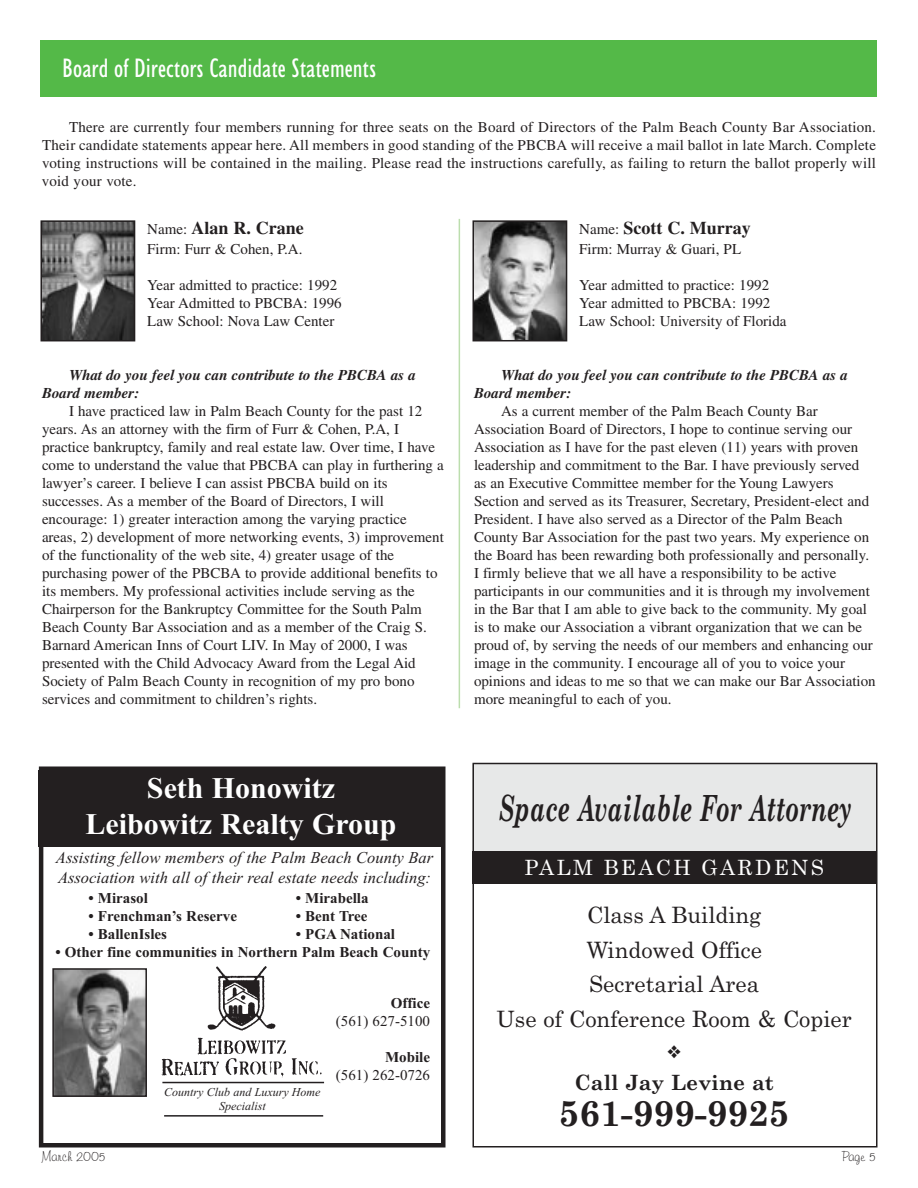
<style>
.page{position:relative;width:918px;height:1188px;background:#fff}
.page>*{position:absolute;margin:0;border:0;box-sizing:border-box;transform-origin:0 0}
.t1{font:italic 700 36px "Century Schoolbook";color:#231f20;scale:.65 1}
.t2{font:700 36px "Century Schoolbook";color:#231f20}
.t3{font:700 30px/36px "Times";color:#fff;text-align:center}
.t4{font:condensed 27px "Humanist 521 BT";color:#fff}
.t5{font:22.5px/34.5px "Century Schoolbook";color:#231f20;text-align:center}
.t6{font:21px "Century Schoolbook";letter-spacing:.11em;color:#fff}
.t7{font:700 21px "Century Schoolbook";color:#231f20}
.t8{font:700 18px "Times";color:#231f20}
.t9{font:italic 16.5px/19.8px "Times";color:#231f20}
.t10{font:15px/18px "Times";color:#231f20}
.t11{font:700 15px "Times";color:#231f20}
.t12{font:italic 700 15px/18px "Times";color:#231f20}
.t13{font:13.5px "Freehand 591 BT Regular A";color:#231f20}
.t14{font:italic 12px/14.4px "Times";color:#231f20;text-align:center}
.s1{font-weight:400;font-size:15px}
</style>
<div class="page">
<div style="left:40px;top:40px;width:838px;height:57px;background:#54b948"></div>
<img style="left:43px;top:223px;width:89px;height:115px">
<div style="left:40px;top:220px;width:95px;height:121px;border:2px solid #231f20"></div>
<img style="left:475px;top:223px;width:89px;height:115px">
<div style="left:472px;top:220px;width:95px;height:121px;border:2px solid #231f20"></div>
<div style="left:39px;top:766px;width:407px;height:381px;border:4px solid #231f20"></div>
<div style="left:39px;top:770px;width:403px;height:77px;background:#231f20"></div>
<img style="left:161px;top:966px;width:161px;height:112px">
<hr style="left:162px;top:1082px;width:162px;height:1px;background:#231f20">
<hr style="left:164px;top:1115px;width:159px;height:2px;background:#231f20">
<img style="left:55px;top:971px;width:89px;height:123px">
<div style="left:52px;top:968px;width:95px;height:129px;border:2px solid #231f20"></div>
<div style="left:472px;top:765px;width:404px;height:88px;background:#e7e8e8"></div>
<div style="left:472px;top:763px;width:406px;height:385px;border:2px solid #231f20"></div>
<div style="left:472px;top:851px;width:404px;height:33px;background:#231f20"></div>
<hr style="left:459px;top:219px;width:1px;height:489px;background:#bcdeae">
<h3 class="t4" style="left:62px;top:58px;width:315px">Board of Directors Candidate Statements</h3>
<p class="t10" style="left:42px;top:119px;width:836px;text-align:justify;text-indent:27px">There are currently four members running for three seats on the Board of Directors of the Palm Beach County Bar Association.<br>Their candidate statements appear here. All members in good standing of the PBCBA will receive a mail ballot in late March. Complete voting instructions will be contained in the mailing. Please read the instructions carefully, as failing to return the ballot properly will void your vote.</p>
<p class="t8" style="left:147px;top:222px;width:158px"><span class="s1">Name:</span> Alan R. Crane</p>
<p class="t10" style="left:147px;top:241px;width:157px">Firm: Furr &amp; Cohen, P.A.</p>
<p class="t10" style="left:147px;top:277px;width:196px">Year admitted to practice: 1992<br>Year Admitted to PBCBA: 1996<br>Law School: Nova Law Center</p>
<p class="t12" style="left:42px;top:367px;width:376px;text-indent:27px">What do you feel you can contribute to the PBCBA as a<br>Board member:</p>
<p class="t10" style="left:42px;top:403px;width:403px;text-indent:27px">I have practiced law in Palm Beach County for the past 12 years. As an attorney with the firm of Furr &amp; Cohen, P.A, I practice bankruptcy, family and real estate law. Over time, I have come to understand the value that PBCBA can play in furthering a lawyer’s career. I believe I can assist PBCBA build on its successes. As a member of the Board of Directors, I will encourage: 1) greater interaction among the varying practice areas, 2) development of more networking events, 3) improvement of the functionality of the web site, 4) greater usage of the purchasing power of the PBCBA to provide additional benefits to its members. My professional activities include serving as the Chairperson for the Bankruptcy Committee for the South Palm Beach County Bar Association and as a member of the Craig S.<br>Barnard American Inns of Court LIV. In May of 2000, I was presented with the Child Advocacy Award from the Legal Aid Society of Palm Beach County in recognition of my pro bono services and commitment to children’s rights.</p>
<h2 class="t3" style="left:86px;top:773px;width:312px">Seth Honowitz<br>Leibowitz Realty Group</h2>
<p class="t9" style="left:56px;top:849px;width:379px">Assisting fellow members of the Palm Beach County Bar<br>Association with all of their real estate needs including:</p>
<p class="t11" style="left:89px;top:893px;width:61px">• Mirasol</p>
<p class="t11" style="left:296px;top:893px;width:74px">• Mirabella</p>
<p class="t11" style="left:89px;top:911px;width:150px">• Frenchman’s Reserve</p>
<p class="t11" style="left:296px;top:911px;width:73px">• Bent Tree</p>
<p class="t11" style="left:89px;top:929px;width:80px">• BallenIsles</p>
<p class="t11" style="left:296px;top:929px;width:101px">• PGA National</p>
<p class="t11" style="left:56px;top:947px;width:376px">• Other fine communities in Northern Palm Beach County</p>
<p class="t14" style="left:164px;top:1086px;width:158px">Country Club and Luxury Home<br>Specialist</p>
<p class="t11" style="left:391px;top:998px;width:41px">Office</p>
<p class="t10" style="left:336px;top:1013px;width:96px">(561) 627-5100</p>
<p class="t11" style="left:385px;top:1052px;width:46px">Mobile</p>
<p class="t10" style="left:336px;top:1067px;width:96px">(561) 262-0726</p>
<p class="t8" style="left:579px;top:222px;width:173px"><span class="s1">Name:</span> Scott C. Murray</p>
<p class="t10" style="left:579px;top:241px;width:163px">Firm: Murray &amp; Guari, PL</p>
<p class="t10" style="left:579px;top:277px;width:209px">Year admitted to practice: 1992<br>Year admitted to PBCBA: 1992<br>Law School: University of Florida</p>
<p class="t12" style="left:474px;top:367px;width:376px;text-indent:27px">What do you feel you can contribute to the PBCBA as a<br>Board member:</p>
<p class="t10" style="left:474px;top:403px;width:403px;text-indent:27px">As a current member of the Palm Beach County Bar Association Board of Directors, I hope to continue serving our Association as I have for the past eleven (11) years with proven leadership and commitment to the Bar. I have previously served<br>as an Executive Committee member for the Young Lawyers Section and served as its Treasurer, Secretary, President-elect and President. I have also served as a Director of the Palm Beach County Bar Association for the past two years. My experience on the Board has been rewarding both professionally and personally.<br>I firmly believe that we all have a responsibility to be active participants in our communities and it is through my involvement in the Bar that I am able to give back to the community. My goal is to make our Association a vibrant organization that we can be proud of, by serving the needs of our members and enhancing our image in the community. I encourage all of you to voice your opinions and ideas to me so that we can make our Bar Association more meaningful to each of you.</p>
<h1 class="t1" style="left:499px;top:795px;width:544px">Space Available For Attorney</h1>
<h3 class="t6" style="left:525px;top:859px;width:301px">PALM BEACH GARDENS</h3>
<h3 class="t5" style="left:497px;top:900px;width:357px">Class A Building<br>Windowed Office<br>Secretarial Area<br>Use of Conference Room &amp; Copier</h3>
<h3 class="t7" style="left:575px;top:1075px;width:201px">Call Jay Levine at</h3>
<h1 class="t2" style="left:559px;top:1100px;width:232px">561-999-9925</h1>
<p class="t13" style="left:42px;top:1151px;width:65px">March 2005</p>
<p class="t13" style="left:842px;top:1151px;width:35px">Page 5</p>
</div>
